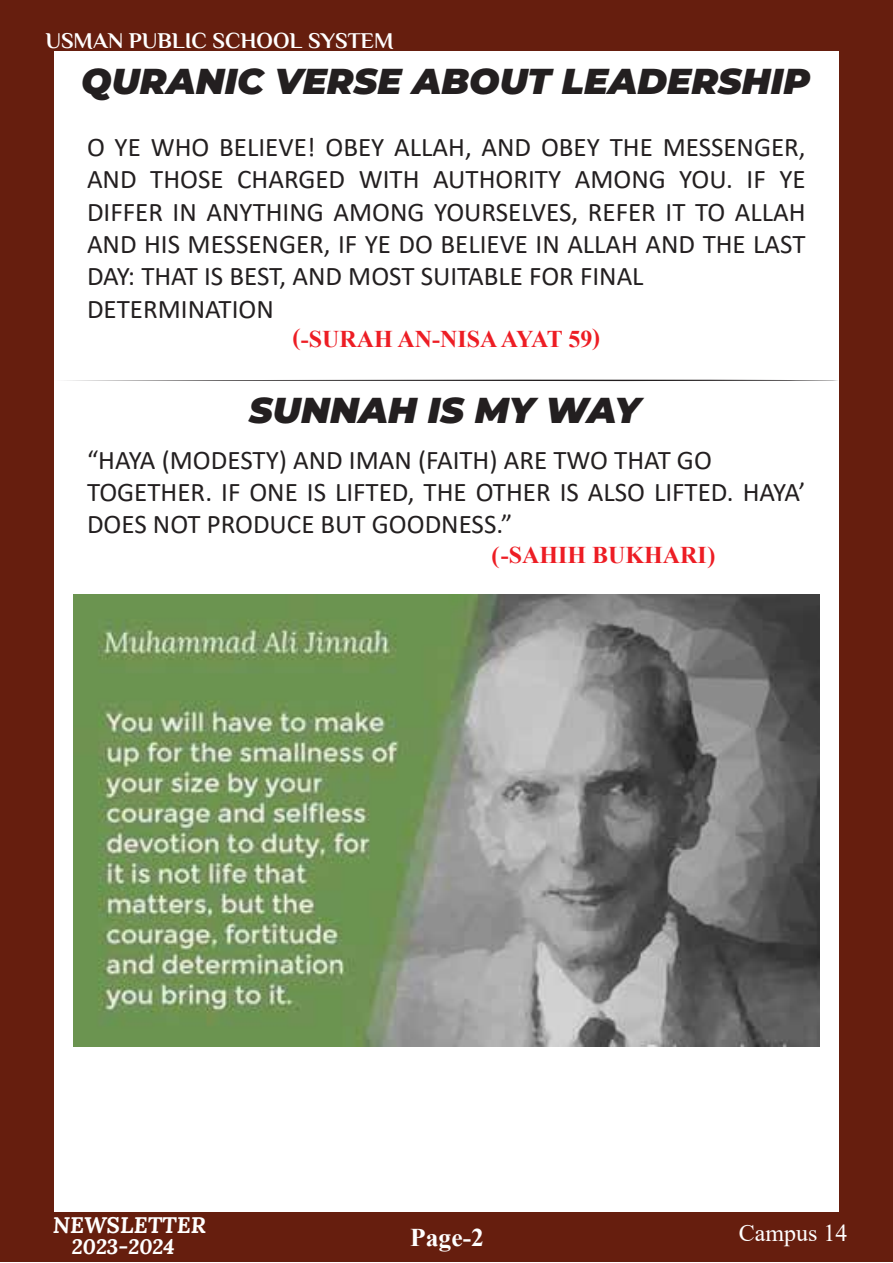
<style>
.page{position:relative;width:893px;height:1263px;background:#fff}
.page>*{position:absolute;margin:0;border:0;box-sizing:border-box;transform-origin:0 0}
.t1{font:italic 900 36px "Montserrat";color:#231f20}
.t2{font:27px/32.4px "Calibri";color:#231f20}
.t3{font:700 25.5px "Times New Roman";color:#fff}
.t4{font:700 24px "Times New Roman";color:#ed1d24}
.t5{font:24px "Times New Roman";color:#fff}
.t6{font:700 22.5px "Philosopher";color:#fff}
.t7{font:italic 700 22.5px "Lora";color:#fff}
.t8{font:italic 700 21px "Lora";color:#fff}
</style>
<div class="page">
<div style="left:0;top:1px;width:893px;height:1261px;background:#661e0e"></div>
<div style="left:54px;top:51px;width:785px;height:1161px;background:#fff"></div>
<svg style="left:66px;top:379px;width:772px;height:2px"></svg>
<img style="left:74px;top:594px;width:745px;height:452px">
<p class="t6" style="left:45px;top:28px;width:350px">USMAN PUBLIC SCHOOL SYSTEM</p>
<h1 class="t1" style="left:81px;top:54px;width:730px">QURANIC VERSE ABOUT LEADERSHIP</h1>
<p class="t2" style="left:87px;top:130px;width:720px">O YE WHO BELIEVE! OBEY ALLAH, AND OBEY THE MESSENGER, AND THOSE CHARGED WITH AUTHORITY AMONG YOU. IF YE DIFFER IN ANYTHING AMONG YOURSELVES, REFER IT TO ALLAH AND HIS MESSENGER, IF YE DO BELIEVE IN ALLAH AND THE LAST DAY: THAT IS BEST, AND MOST SUITABLE FOR FINAL DETERMINATION</p>
<p class="t4" style="left:292px;top:319px;width:9px">(</p>
<p class="t4" style="left:301px;top:322px;width:293px">-SURAH AN-NISA AYAT 59</p>
<h1 class="t1" style="left:249px;top:383px;width:393px">SUNNAH IS MY WAY</h1>
<p class="t2" style="left:87px;top:443px;width:720px">“HAYA (MODESTY) AND IMAN (FAITH) ARE TWO THAT GO<br>TOGETHER. IF ONE IS LIFTED, THE OTHER IS ALSO LIFTED. HAYA’<br>DOES NOT PRODUCE BUT GOODNESS.”</p>
<p class="t4" style="left:492px;top:538px;width:217px">(-SAHIH BUKHARI</p>
<p class="t7" style="left:53px;top:1209px;width:155px">NEWSLETTER</p>
<p class="t8" style="left:72px;top:1232px;width:104px">2023-2024</p>
<p class="t3" style="left:410px;top:1219px;width:75px">Page-2</p>
<p class="t5" style="left:739px;top:1216px;width:110px">Campus 14</p>
</div>
